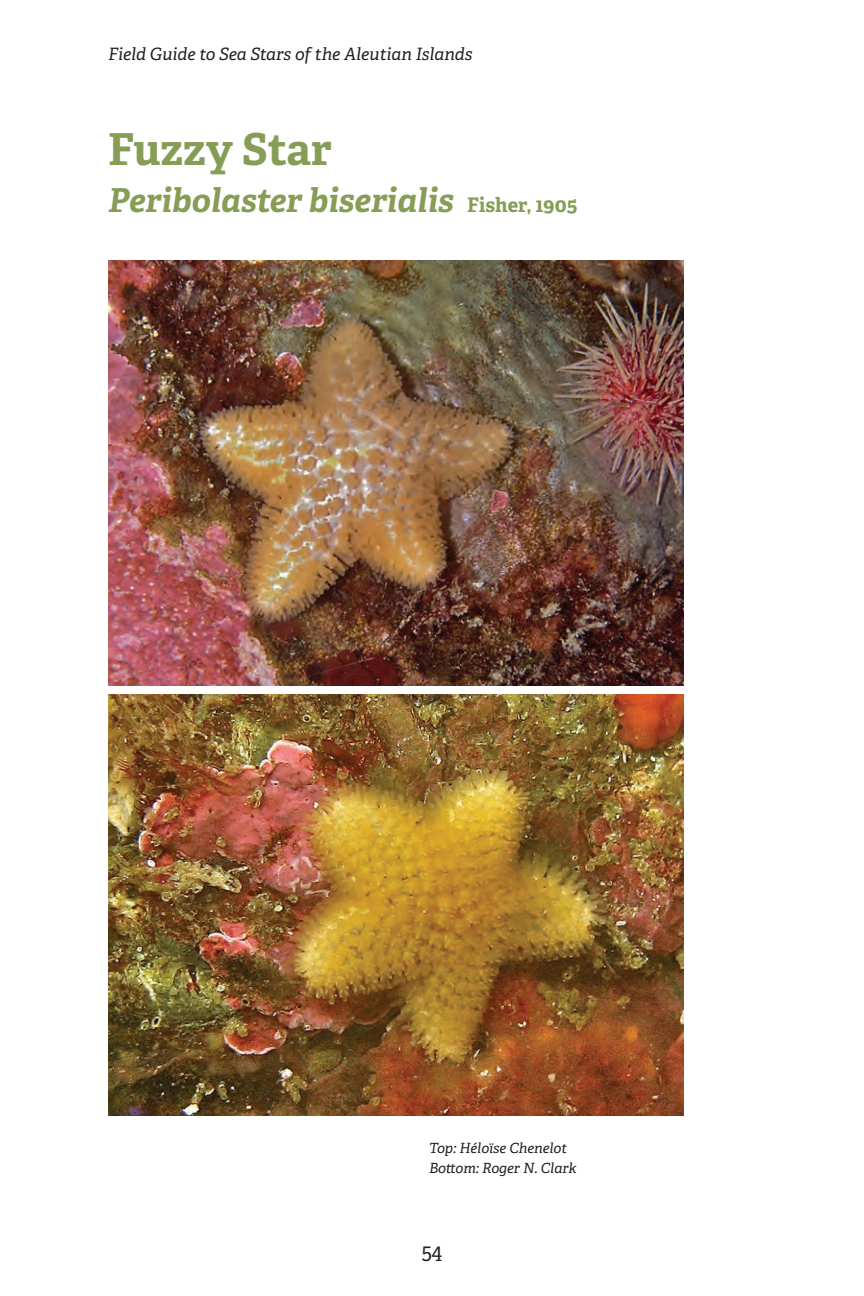
<style>
.page{position:relative;width:864px;height:1296px;background:#fff}
.page>*{position:absolute;margin:0;border:0;box-sizing:border-box;transform-origin:0 0}
.Velatida_Common_Name{font:700 44px "Adelle";color:#869d55}
.Velatida_Scientific{font:italic 700 33px "Adelle";color:#869d55}
.t1{font:20px "Adelle";color:#231f20}
.t2{font:italic 17px "Adelle";color:#231f20}
.Photo_credit{font:italic 14px "Adelle";color:#231f20}
.s1{font-style:normal;font-size:20px}
</style>
<div class="page">
<img style="left:108px;top:261px;width:576px;height:425px">
<img style="left:108px;top:694px;width:576px;height:422px">
<p class="t2" style="left:108px;top:42px;width:366px">Field Guide to Sea Stars of the Aleutian Islands</p>
<p class="Velatida_Common_Name" style="left:108px;top:118px;width:225px">Fuzzy Star</p>
<p class="Velatida_Scientific" style="left:108px;top:176px;width:471px">Peribolaster biserialis <span class="s1">Fisher, 1905</span></p>
<p class="Photo_credit" style="left:429px;top:1138px;width:139px">Top: Héloïse Chenelot</p>
<p class="Photo_credit" style="left:429px;top:1158px;width:149px">Bottom: Roger N. Clark</p>
<p class="t1" style="left:422px;top:1239px;width:22px">54</p>
</div>
